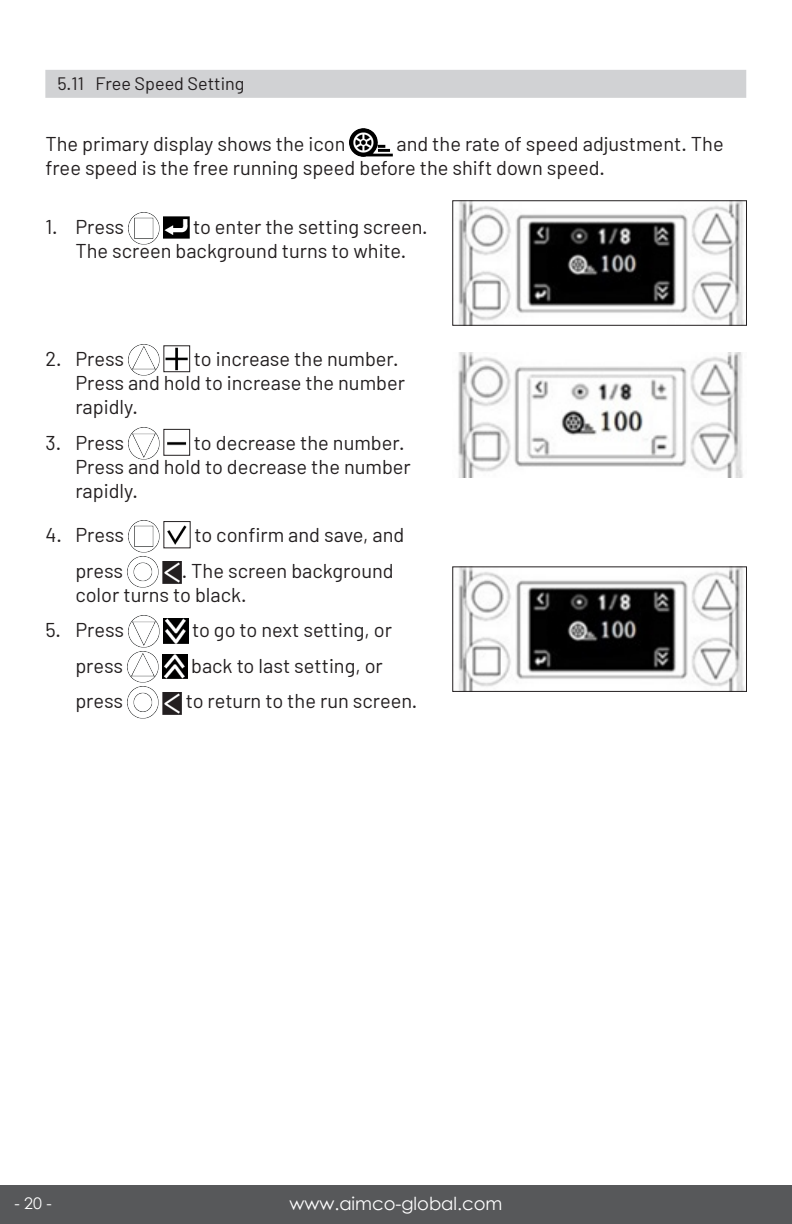
<style>
.page{position:relative;width:792px;height:1224px;background:#fff}
.page>*{position:absolute;margin:0;border:0;box-sizing:border-box;transform-origin:0 0}
.t1{font:24px "Minion Pro";color:#fff}
.Normal_Text_Ragged{font:20px/24px "Barlow";color:#231f20}
.t2{font:18px "Century Gothic";color:#fff}
.Header_2_-_Grey{font:18px "Barlow";color:#231f20}
.t3{font:16px "Century Gothic";color:#fff}
</style>
<div class="page">
<div style="left:0;top:1185px;width:792px;height:39px;background:#57585a"></div>
<div style="left:45px;top:70px;width:701px;height:28px;background:#d1d2d4"></div>
<img style="left:350px;top:128px;width:42px;height:29px">
<img style="left:128px;top:213px;width:32px;height:31px">
<img style="left:164px;top:216px;width:25px;height:22px">
<img style="left:128px;top:344px;width:32px;height:32px">
<img style="left:166px;top:348px;width:22px;height:22px">
<div style="left:164px;top:346px;width:26px;height:26px;border:1px solid #231f20"></div>
<img style="left:128px;top:428px;width:32px;height:32px">
<img style="left:167px;top:441px;width:20px;height:5px">
<div style="left:164px;top:429px;width:26px;height:27px;border:1px solid #231f20"></div>
<img style="left:128px;top:521px;width:32px;height:31px">
<img style="left:167px;top:525px;width:20px;height:20px">
<img style="left:127px;top:556px;width:32px;height:32px">
<img style="left:163px;top:561px;width:19px;height:23px">
<img style="left:128px;top:616px;width:32px;height:31px">
<img style="left:164px;top:619px;width:24px;height:24px">
<img style="left:127px;top:651px;width:32px;height:32px">
<img style="left:163px;top:654px;width:24px;height:25px">
<img style="left:127px;top:687px;width:32px;height:31px">
<img style="left:163px;top:692px;width:19px;height:22px">
<img style="left:458px;top:202px;width:286px;height:122px">
<div style="left:452px;top:200px;width:295px;height:126px;border:1px solid #231f20"></div>
<img style="left:458px;top:353px;width:285px;height:124px">
<img style="left:458px;top:568px;width:286px;height:122px">
<div style="left:452px;top:566px;width:295px;height:126px;border:1px solid #231f20"></div>
<p class="Header_2_-_Grey" style="left:57px;top:72px;width:189px">5.11 Free Speed Setting</p>
<p class="Normal_Text_Ragged" style="left:45px;top:131px;width:680px;text-indent:351px">and the rate of speed adjustment. The free speed is the free running speed before the shift down speed.</p>
<p class="Normal_Text_Ragged" style="left:45px;top:131px;width:302px">The primary display shows the icon</p>
<p class="Normal_Text_Ragged" style="left:45px;top:215px;width:80px">1. Press</p>
<p class="Normal_Text_Ragged" style="left:75px;top:215px;width:354px;text-indent:118px">to enter the setting screen.<br>The screen background turns to white.</p>
<p class="Normal_Text_Ragged" style="left:45px;top:346px;width:80px">2. Press</p>
<p class="Normal_Text_Ragged" style="left:75px;top:346px;width:331px;text-indent:119px">to increase the number.<br>Press and hold to increase the number rapidly.</p>
<p class="Normal_Text_Ragged" style="left:45px;top:430px;width:80px">3. Press</p>
<p class="Normal_Text_Ragged" style="left:75px;top:430px;width:337px;text-indent:119px">to decrease the number.<br>Press and hold to decrease the number rapidly.</p>
<p class="Normal_Text_Ragged" style="left:45px;top:522px;width:80px">4. Press</p>
<p class="Normal_Text_Ragged" style="left:194px;top:522px;width:211px">to confirm and save, and</p>
<p class="Normal_Text_Ragged" style="left:75px;top:558px;width:49px">press</p>
<p class="Normal_Text_Ragged" style="left:75px;top:558px;width:320px;text-indent:106px">. The screen background color turns to black.</p>
<p class="Normal_Text_Ragged" style="left:45px;top:618px;width:80px">5. Press</p>
<p class="Normal_Text_Ragged" style="left:192px;top:618px;width:202px">to go to next setting, or</p>
<p class="Normal_Text_Ragged" style="left:75px;top:653px;width:49px">press</p>
<p class="Normal_Text_Ragged" style="left:191px;top:653px;width:193px">back to last setting, or</p>
<p class="Normal_Text_Ragged" style="left:75px;top:689px;width:49px">press</p>
<p class="Normal_Text_Ragged" style="left:186px;top:689px;width:233px">to return to the run screen.</p>
<p class="t1" style="left:19px;top:1179px;width:25px">20</p>
<p class="t3" style="left:15px;top:1192px;width:39px">- 20 -</p>
<p class="t2" style="left:289px;top:1191px;width:215px">www.aimco-global.com</p>
</div>
